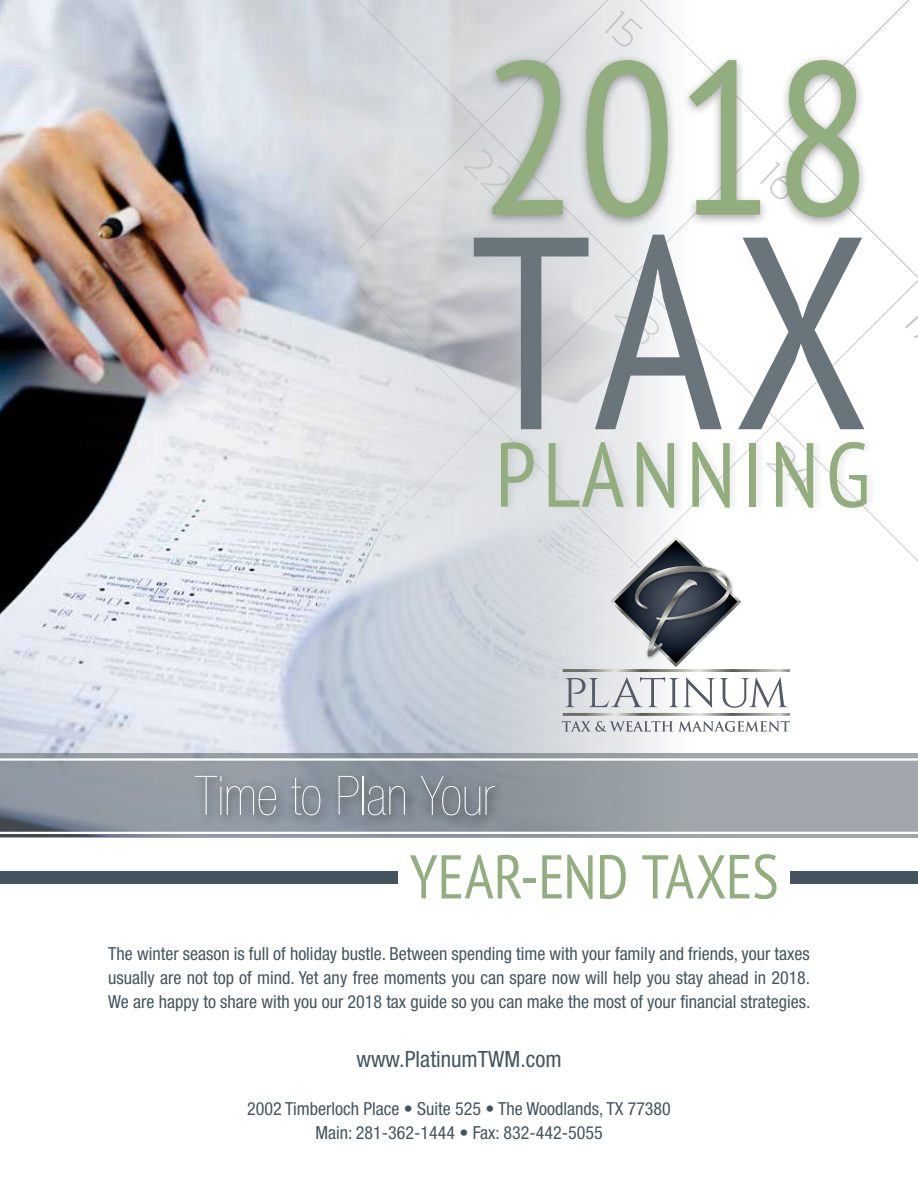
<style>
.page{position:relative;width:918px;height:1188px;background:#fff}
.page>*{position:absolute;margin:0;border:0;box-sizing:border-box;transform-origin:0 0}
.t1{font:condensed 273.75px "PT Sans";color:#6a747b}
.t2{font:condensed 217.05px "PT Sans";color:#92ae7e}
.t3{font:condensed 90.9px "PT Sans";letter-spacing:.075em;color:#92ae7e}
.t4{font:condensed 61.65px "PT Sans";color:#92ae7e}
.t5{font:200 condensed 54.45px "Helvetica Neue LT Std";letter-spacing:-.01em;color:#fff}
.t6{font:condensed 22.5px "Helvetica Neue LT Std";color:#455560}
.t7{font:condensed 18px/24px "Helvetica Neue LT Std";color:#455560;text-align:justify}
.s1{font-size:62.25px}
</style>
<div class="page">
<img style="left:0;top:0;width:649px;height:753px">
<svg style="left:0;top:753px;width:918px;height:85px;background:#929aa1"></svg>
<svg style="left:0;top:758px;width:918px;height:76px;background:#9ea5ab"></svg>
<svg style="left:358px;top:0;width:235px;height:206px;background:#d7d9dd"></svg>
<svg style="left:593px;top:0;width:316px;height:54px"></svg>
<svg style="left:358px;top:206px;width:251px;height:361px;background:#d3d6d9"></svg>
<svg style="left:609px;top:228px;width:309px;height:334px"></svg>
<svg style="left:605px;top:10px;width:38px;height:38px"></svg>
<svg style="left:463px;top:149px;width:21px;height:48px"></svg>
<svg style="left:614px;top:299px;width:46px;height:46px"></svg>
<svg style="left:905px;top:307px;width:13px;height:31px"></svg>
<svg style="left:562px;top:536px;width:228px;height:196px"></svg>
<div style="left:484px;top:54px;width:385px;height:176px;background:#000;opacity:.37"></div>
<div style="left:498px;top:435px;width:380px;height:80px;background:#000;opacity:.08"></div>
<div style="left:191px;top:770px;width:315px;height:57px;background:#000;opacity:.75"></div>
<div style="left:0;top:871px;width:398px;height:13px;background:#455560"></div>
<div style="left:790px;top:871px;width:128px;height:13px;background:#455560"></div>
<h2 class="t2" style="left:481px;top:-1px;width:392px">2018</h2>
<h1 class="t1" style="left:470px;top:157px;width:401px">TAX</h1>
<h3 class="t3" style="left:495px;top:416px;width:377px">PLANNING</h3>
<h3 class="t5" style="left:195px;top:766px;width:301px">Time to Plan Your</h3>
<h3 class="t4" style="left:410px;top:837px;width:371px">YEAR-END TAX<span class="s1">ES</span></h3>
<p class="t7" style="left:108px;top:942px;width:704px">The winter season is full of holiday bustle. Between spending time with your family and friends, your taxes usually are not top of mind. Yet any free moments you can spare now will help you stay ahead in 2018.<br>We are happy to share with you our 2018 tax guide so you can make the most of your financial strategies.</p>
<p class="t6" style="left:356px;top:1046px;width:207px">www.PlatinumTWM.com</p>
<p class="t7" style="left:247px;top:1097px;width:425px;text-align:center">2002 Timberloch Place • Suite 525 • The Woodlands, TX 77380<br>Main: 281-362-1444 • Fax: 832-442-5055</p>
</div>
